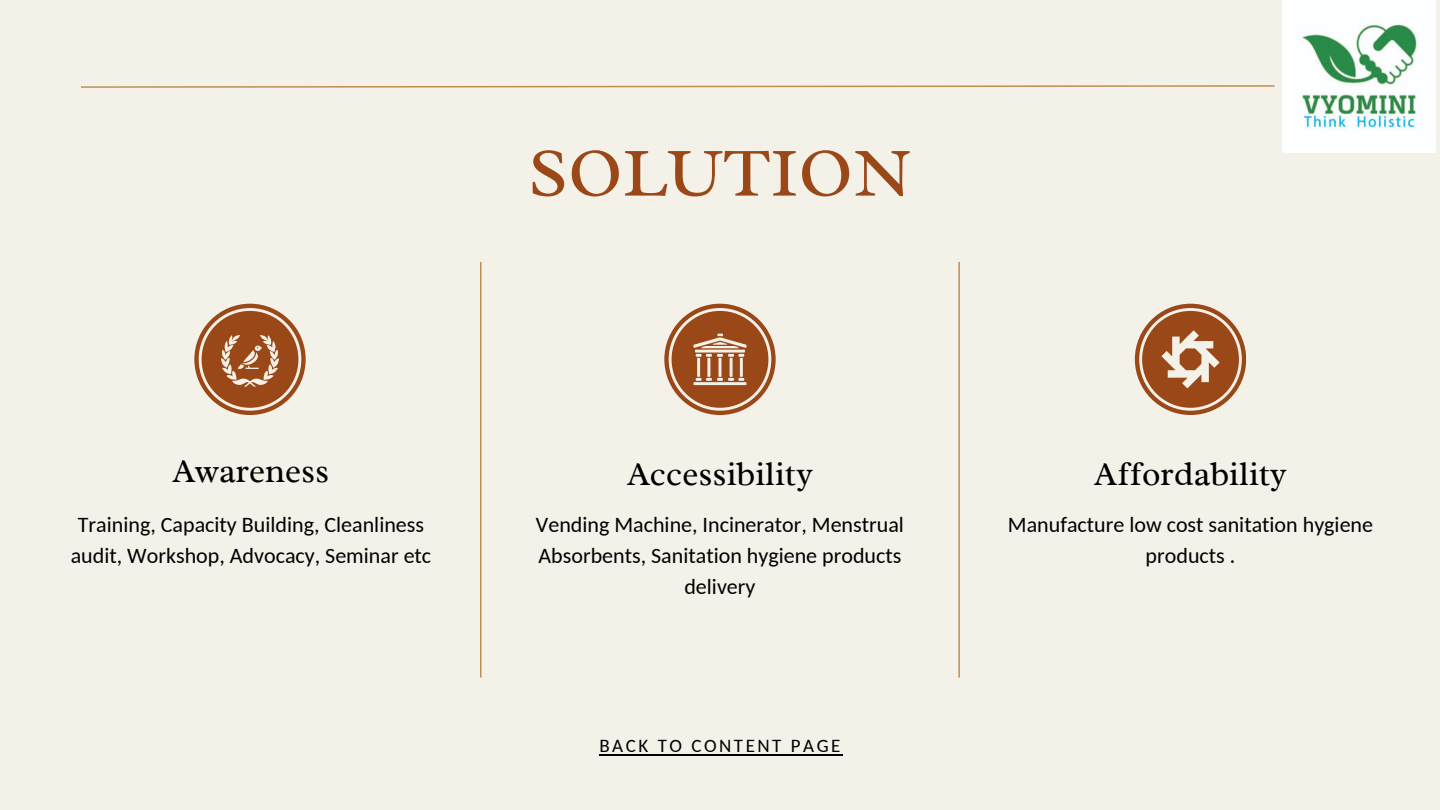
<style>
.page{position:relative;width:1440px;height:810px;background:#f4f1e8}
.page>*{position:absolute;margin:0;border:0;box-sizing:border-box;transform-origin:0 0}
.t1{font:70px "Radley";color:#9b4819}
.t2{font:34px "Radley";color:#000}
.t3{font:22px/30.8px "Carlito";color:#000;text-align:center}
.t4{font:19px "Carlito";letter-spacing:.135em;color:#000}
</style>
<div class="page">
<hr style="left:480px;top:262px;width:1px;height:416px;background:#bd8f53">
<hr style="left:958px;top:262px;width:2px;height:416px;background:#bd8f53">
<svg style="left:81px;top:85px;width:1194px;height:3px"></svg>
<svg style="left:664px;top:304px;width:111px;height:111px"></svg>
<svg style="left:1135px;top:304px;width:111px;height:111px"></svg>
<svg style="left:194px;top:304px;width:111px;height:111px"></svg>
<img style="left:1283px;top:0;width:153px;height:153px">
<hr style="left:599px;top:754px;width:244px;height:1px;background:#000">
<p class="t1" style="left:528px;top:128px;width:385px">SOLUTION</p>
<p class="t2" style="left:173px;top:449px;width:158px">Awareness</p>
<p class="t3" style="left:71px;top:511px;width:362px">Training, Capacity Building, Cleanliness audit, Workshop, Advocacy, Seminar etc</p>
<p class="t2" style="left:627px;top:452px;width:187px">Accessibility</p>
<p class="t3" style="left:536px;top:511px;width:370px">Vending Machine, Incinerator, Menstrual<br>Absorbents, Sanitation hygiene products delivery</p>
<h3 class="t4" style="left:599px;top:738px;width:243px">BACK TO CONTENT PAGE</h3>
<p class="t2" style="left:1094px;top:452px;width:194px">Affordability</p>
<h2 class="t3" style="left:1008px;top:511px;width:367px">Manufacture low cost sanitation hygiene products .</h2>
</div>
